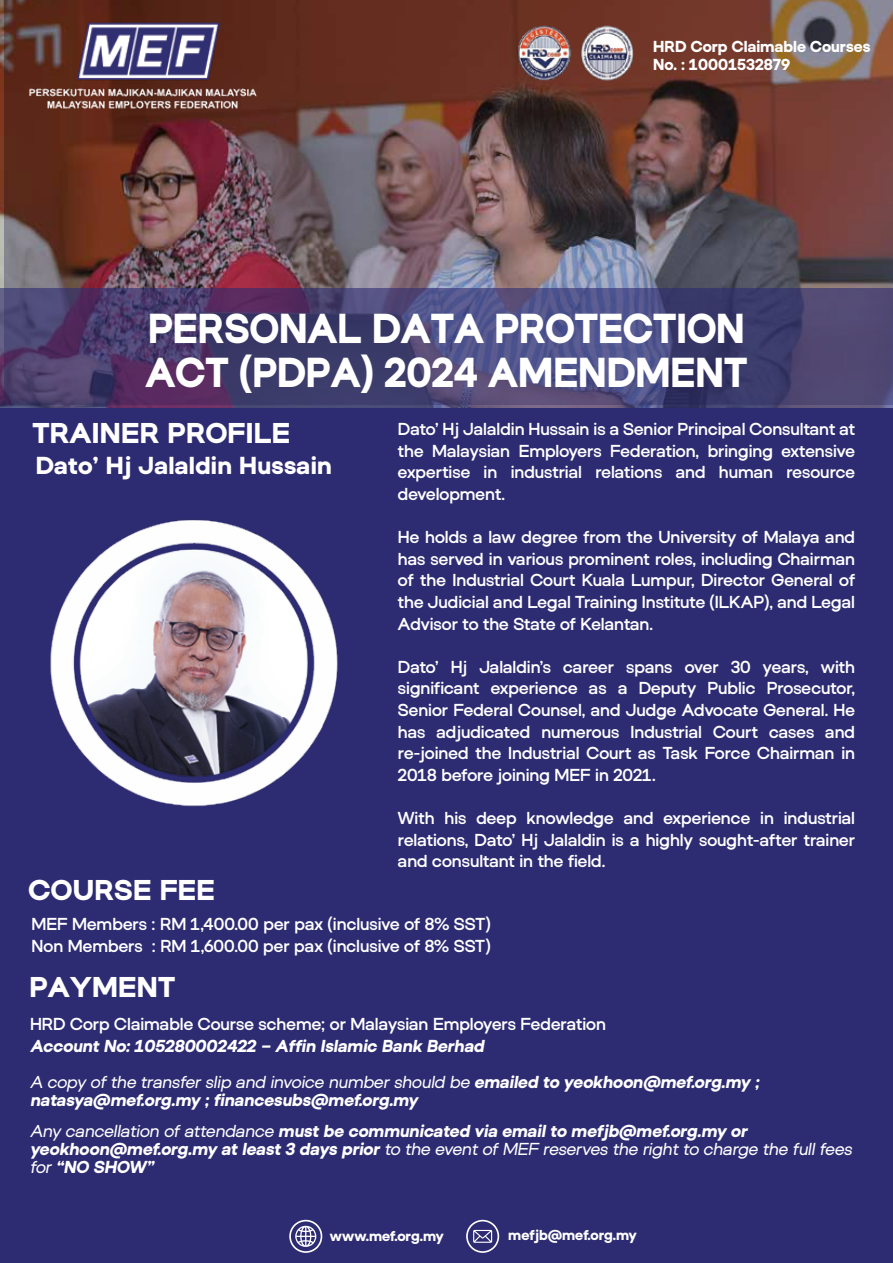
<style>
.page{position:relative;width:893px;height:1263px;background:#fff}
.page>*{position:absolute;margin:0;border:0;box-sizing:border-box;transform-origin:0 0}
.t1{font:700 43.35px/44.1px "Luxe Uno";color:#fff;scale:.96 1}
.t2{font:700 29.7px "Luxe Uno";letter-spacing:.01em;color:#fff}
.t3{font:700 25.5px "Luxe Uno";letter-spacing:.01em;color:#fff}
.t4{font:600 18px/21.6px "Luxe Uno";color:#fff;text-align:justify}
.t5{font:italic 700 18px/36px "Luxe Uno";color:#fff}
.t6{font:italic 18px/18px "Luxe Uno";color:#fff}
.t7{font:700 16.5px/18px "Luxe Uno";color:#fff}
.t8{font:700 15px "Luxe Uno";color:#fff}
.s1{font-weight:400}
.s2{font-weight:700}
</style>
<div class="page">
<div style="left:0;top:288px;width:893px;height:975px;background:#2d2b72"></div>
<img style="left:5px;top:0;width:888px;height:288px">
<svg style="left:0;top:288px;width:893px;height:119px"></svg>
<svg style="left:289px;top:1220px;width:33px;height:33px"></svg>
<svg style="left:466px;top:1220px;width:33px;height:33px"></svg>
<img style="left:50px;top:520px;width:288px;height:287px">
<img style="left:24px;top:14px;width:247px;height:117px">
<img style="left:509px;top:25px;width:129px;height:56px">
<p class="t7" style="left:653px;top:36px;width:219px">HRD Corp Claimable Courses<br>No. : 10001532879</p>
<h1 class="t1" style="left:145px;top:304px;width:628px">PERSONAL DATA PROTECTION<br>ACT (PDPA) 2024 AMENDMENT</h1>
<p class="t4" style="left:398px;top:418px;width:459px">Dato’ Hj Jalaldin Hussain is a Senior Principal Consultant at the Malaysian Employers Federation, bringing extensive expertise in industrial relations and human resource development.</p>
<p class="t4" style="left:398px;top:526px;width:459px">He holds a law degree from the University of Malaya and has served in various prominent roles, including Chairman of the Industrial Court Kuala Lumpur, Director General of the Judicial and Legal Training Institute (ILKAP), and Legal Advisor to the State of Kelantan.</p>
<p class="t4" style="left:398px;top:655px;width:459px">Dato’ Hj Jalaldin’s career spans over 30 years, with significant experience as a Deputy Public Prosecutor, Senior Federal Counsel, and Judge Advocate General. He has adjudicated numerous Industrial Court cases and re-joined the Industrial Court as Task Force Chairman in 2018 before joining MEF in 2021.</p>
<p class="t4" style="left:398px;top:806px;width:459px">With his deep knowledge and experience in industrial relations, Dato’ Hj Jalaldin is a highly sought-after trainer and consultant in the field.</p>
<h2 class="t2" style="left:32px;top:414px;width:259px">TRAINER PROFILE</h2>
<h3 class="t3" style="left:36px;top:449px;width:298px">Dato’ Hj Jalaldin Hussain</h3>
<h2 class="t2" style="left:29px;top:870px;width:188px">COURSE FEE</h2>
<p class="t4" style="left:32px;top:913px;width:461px">MEF Members : RM 1,400.00 per pax (inclusive of 8% SST)<br>Non Members : RM 1,600.00 per pax (inclusive of 8% SST)</p>
<h2 class="t2" style="left:30px;top:968px;width:147px">PAYMENT</h2>
<p class="t4" style="left:30px;top:1012px;width:577px">HRD Corp Claimable Course scheme; or Malaysian Employers Federation</p>
<p class="t5" style="left:30px;top:1026px;width:730px">Account No: 105280002422 – Affin Islamic Bank Berhad<br><span class="s1">A copy of the transfer slip and invoice number should be</span> emailed to yeokhoon@mef.org.my ;</p>
<p class="t5" style="left:30px;top:1083px;width:718px;line-height:31.5px">natasya@mef.org.my ; financesubs@mef.org.my<br><span class="s1">Any cancellation of attendance</span> must be communicated via email to mefjb@mef.org.my or</p>
<p class="t6" style="left:30px;top:1140px;width:823px"><span class="s2">yeokhoon@mef.org.my at least 3 days prior</span> to the event of MEF reserves the right to charge the full fees for <span class="s2">“NO SHOW”</span></p>
<p class="t8" style="left:330px;top:1226px;width:116px">www.mef.org.my</p>
<p class="t8" style="left:508px;top:1226px;width:130px">mefjb@mef.org.my</p>
</div>
